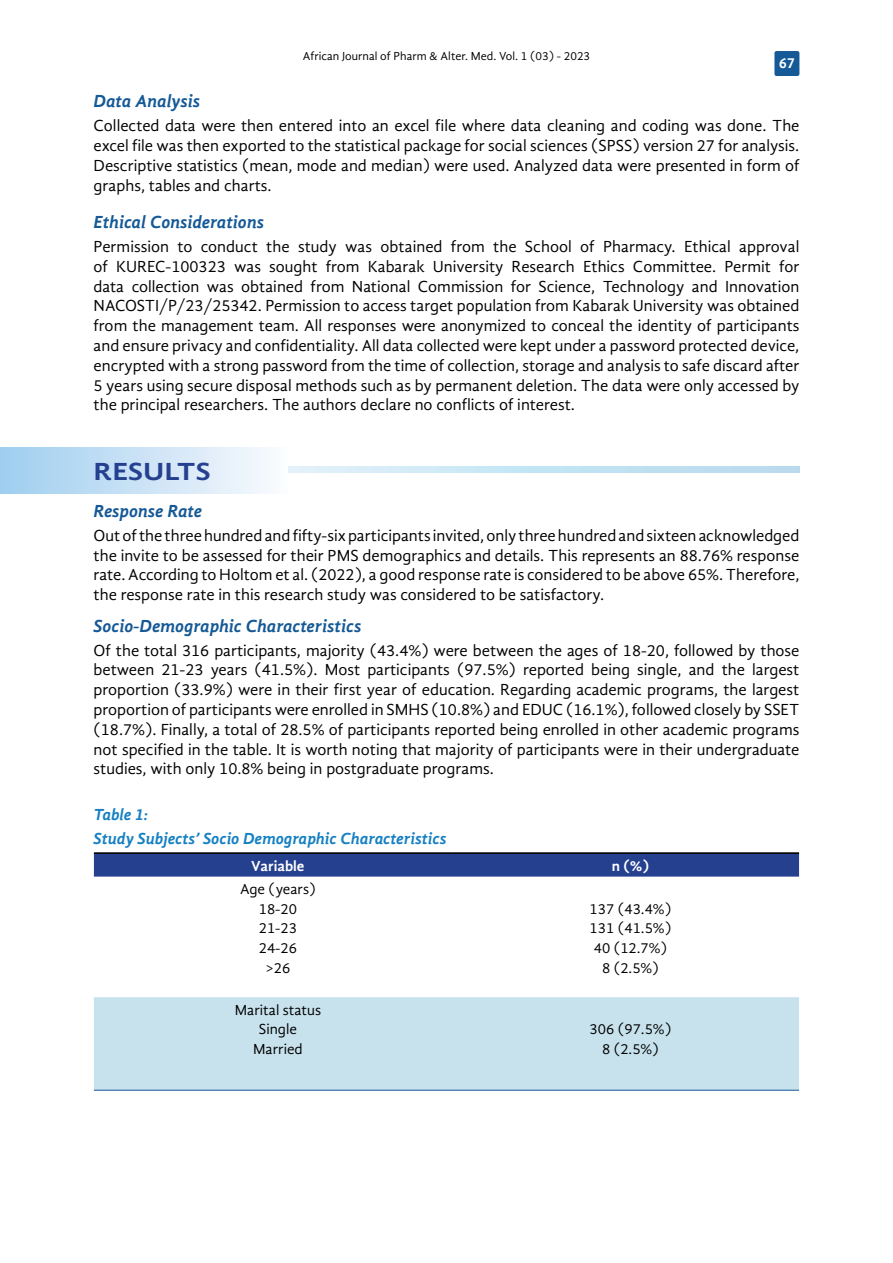
<style>
.page{position:relative;width:893px;height:1263px;background:#fff}
.page>*{position:absolute;margin:0;border:0;box-sizing:border-box;transform-origin:0 0}
.t1{font:700 25.5px "Gandhi Sans";color:#25408f;scale:1.2 1}
.t2{font:italic 700 18px "Gandhi Sans";color:#155996}
.t3{font:16.5px/19.8px "Gandhi Sans";color:#000;text-align:justify}
.t4{font:italic 700 16.5px/24px "Gandhi Sans";color:#1580c2}
.t5{font:15px/19.6px "Gandhi Sans";color:#000;text-align:center}
.t6{font:700 15px "Gandhi Sans";color:#fff}
.t7{font:12px "Gandhi Sans";color:#000}
</style>
<div class="page">
<div style="left:774px;top:51px;width:25px;height:25px;background:#155996;border-radius:2px"></div>
<div style="left:94px;top:854px;width:705px;height:23px;background:#25408f"></div>
<div style="left:94px;top:997px;width:705px;height:93px;background:#c7e2ed"></div>
<hr style="left:94px;top:852px;width:359px;height:1px;background:#000">
<hr style="left:94px;top:853px;width:359px;height:1px;background:#000">
<hr style="left:453px;top:852px;width:346px;height:1px;background:#000">
<hr style="left:453px;top:853px;width:346px;height:1px;background:#000">
<hr style="left:94px;top:1090px;width:359px;height:1px;background:#155996">
<hr style="left:453px;top:1090px;width:346px;height:1px;background:#155996">
<svg style="left:288px;top:467px;width:511px;height:6px"></svg>
<div style="left:0;top:448px;width:287px;height:45px;background:linear-gradient(to right,#9ecdef,#fbfbfe)"></div>
<p class="t7" style="left:303px;top:49px;width:289px">African Journal of Pharm &amp; Alter. Med. Vol. 1 (03) - 2023</p>
<p class="t6" style="left:779px;top:54px;width:18px">67</p>
<p class="t2" style="left:94px;top:91px;width:108px">Data Analysis</p>
<p class="t3" style="left:94px;top:116px;width:707px">Collected data were then entered into an excel file where data cleaning and coding was done. The excel file was then exported to the statistical package for social sciences (SPSS) version 27 for analysis.<br>Descriptive statistics (mean, mode and median) were used. Analyzed data were presented in form of graphs, tables and charts.</p>
<p class="t2" style="left:94px;top:211px;width:172px">Ethical Considerations</p>
<p class="t3" style="left:94px;top:237px;width:707px">Permission to conduct the study was obtained from the School of Pharmacy. Ethical approval of KUREC-100323 was sought from Kabarak University Research Ethics Committee. Permit for data collection was obtained from National Commission for Science, Technology and Innovation NACOSTI/P/23/25342. Permission to access target population from Kabarak University was obtained from the management team. All responses were anonymized to conceal the identity of participants and ensure privacy and confidentiality. All data collected were kept under a password protected device, encrypted with a strong password from the time of collection, storage and analysis to safe discard after 5 years using secure disposal methods such as by permanent deletion. The data were only accessed by the principal researchers. The authors declare no conflicts of interest.</p>
<h1 class="t1" style="left:94px;top:457px;width:99px">RESULTS</h1>
<p class="t2" style="left:94px;top:500px;width:110px">Response Rate</p>
<p class="t3" style="left:94px;top:525px;width:707px">Out of the three hundred and fifty-six participants invited, only three hundred and sixteen acknowledged the invite to be assessed for their PMS demographics and details. This represents an 88.76% response rate. According to Holtom et al. (2022), a good response rate is considered to be above 65%. Therefore, the response rate in this research study was considered to be satisfactory.</p>
<p class="t2" style="left:94px;top:615px;width:269px">Socio-Demographic Characteristics</p>
<p class="t3" style="left:94px;top:640px;width:707px">Of the total 316 participants, majority (43.4%) were between the ages of 18-20, followed by those between 21-23 years (41.5%). Most participants (97.5%) reported being single, and the largest proportion (33.9%) were in their first year of education. Regarding academic programs, the largest proportion of participants were enrolled in SMHS (10.8%) and EDUC (16.1%), followed closely by SSET (18.7%). Finally, a total of 28.5% of participants reported being enrolled in other academic programs not specified in the table. It is worth noting that majority of participants were in their undergraduate studies, with only 10.8% being in postgraduate programs.</p>
<p class="t4" style="left:94px;top:802px;width:354px">Table 1:<br>Study Subjects’ Socio Demographic Characteristics</p>
<p class="t6" style="left:251px;top:857px;width:55px">Variable</p>
<p class="t6" style="left:612px;top:857px;width:39px">n (%)</p>
<p class="t5" style="left:240px;top:879px;width:77px">Age (years)<br>18-20<br>21-23<br>24-26<br>&gt;26</p>
<p class="t5" style="left:590px;top:899px;width:83px">137 (43.4%)<br>131 (41.5%)<br>40 (12.7%)<br>8 (2.5%)</p>
<p class="t5" style="left:235px;top:1000px;width:88px">Marital status<br>Single<br>Married</p>
<p class="t5" style="left:590px;top:1019px;width:83px">306 (97.5%)<br>8 (2.5%)</p>
</div>
